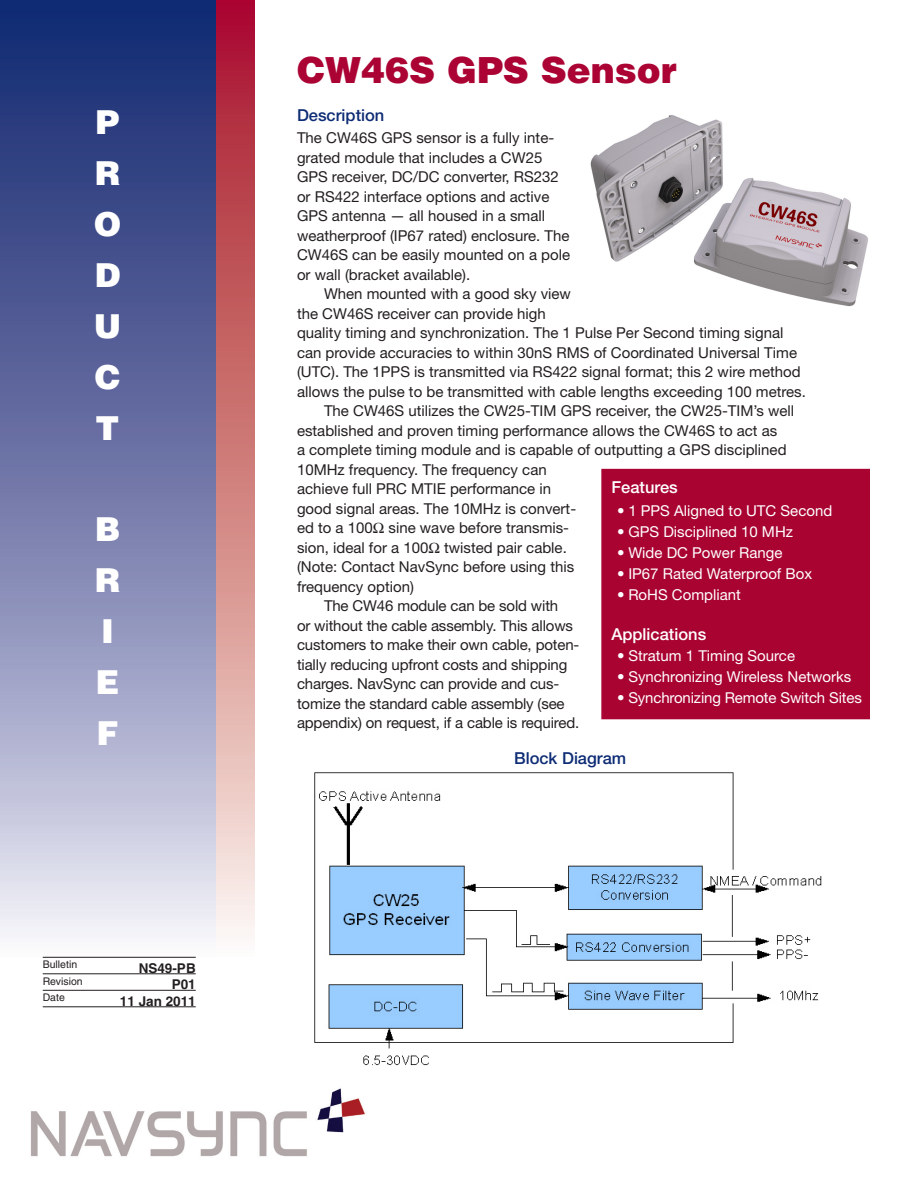
<style>
.page{position:relative;width:918px;height:1188px;background:#fff}
.page>*{position:absolute;margin:0;border:0;box-sizing:border-box;transform-origin:0 0}
.Headline{font:900 36px "Helvetica";color:#ab0333}
.Subhead_1{font:900 33px "Helvetica";color:#fff}
.Subhead_2_Centered{font:500 16.5px "Helvetica Neue";color:#0e2c75}
.Body_text{font:500 16.5px "Helvetica Neue";color:#fff}
.Subhead_2{font:500 16.5px "Helvetica Neue";color:#0e2c75}
.Subhead_2-2{font:500 16.5px "Helvetica Neue";color:#fff}
.Body_text-2{font:15px/19.5px "Helvetica Neue";color:#231f20}
.Body_text-3{font:15px "Helvetica Neue";color:#fff}
.ID_2{font:700 13.5px "Helvetica";color:#231f20}
.ID_1{font:10.5px "Helvetica";color:#231f20}
</style>
<div class="page">
<img style="left:0;top:0;width:216px;height:1008px">
<img style="left:216px;top:0;width:39px;height:935px">
<div style="left:601px;top:469px;width:269px;height:250px;background:#a90332"></div>
<hr style="left:43px;top:957px;width:153px;height:1px;background:#231f20">
<hr style="left:43px;top:974px;width:153px;height:1px;background:#231f20">
<hr style="left:43px;top:990px;width:153px;height:1px;background:#231f20">
<hr style="left:43px;top:1007px;width:153px;height:1px;background:#231f20">
<img style="left:590px;top:115px;width:278px;height:191px">
<img style="left:314px;top:772px;width:508px;height:294px">
<img style="left:31px;top:1088px;width:334px;height:69px">
<p class="Subhead_1" style="left:96px;top:101px;width:25px">P</p>
<p class="Subhead_1" style="left:95px;top:152px;width:27px">R</p>
<p class="Subhead_1" style="left:94px;top:203px;width:29px">O</p>
<p class="Subhead_1" style="left:95px;top:254px;width:27px">D</p>
<p class="Subhead_1" style="left:94px;top:304px;width:29px">U</p>
<p class="Subhead_1" style="left:95px;top:355px;width:27px">C</p>
<p class="Subhead_1" style="left:96px;top:406px;width:25px">T</p>
<p class="Subhead_1" style="left:95px;top:508px;width:27px">B</p>
<p class="Subhead_1" style="left:95px;top:559px;width:27px">R</p>
<p class="Subhead_1" style="left:101px;top:610px;width:14px">I</p>
<p class="Subhead_1" style="left:96px;top:660px;width:25px">E</p>
<p class="Subhead_1" style="left:97px;top:711px;width:24px">F</p>
<p class="ID_1" style="left:43px;top:959px;width:36px">Bulletin</p>
<p class="ID_2" style="left:139px;top:960px;width:59px">NS49-PB</p>
<p class="ID_1" style="left:43px;top:975px;width:41px">Revision</p>
<p class="ID_2" style="left:172px;top:976px;width:26px">P01</p>
<p class="ID_1" style="left:43px;top:992px;width:24px">Date</p>
<p class="ID_2" style="left:120px;top:993px;width:77px">11 Jan 2011</p>
<p class="Headline" style="left:297px;top:46px;width:381px">CW46S GPS Sensor</p>
<p class="Subhead_2" style="left:297px;top:105px;width:89px">Description</p>
<p class="Body_text-2" style="left:297px;top:128px;width:275px">The CW46S GPS sensor is a fully inte&shy;grated module that includes a CW25<br>GPS receiver, DC/DC converter, RS232 or RS422 interface options and active GPS antenna — all housed in a small weatherproof (IP67 rated) enclosure. The CW46S can be easily mounted on a pole or wall (bracket available).</p>
<p class="Body_text-2" style="left:297px;top:284px;width:510px;text-indent:27px">When mounted with a good sky view<br>the CW46S receiver can provide high<br>quality timing and synchronization. The 1 Pulse Per Second timing signal can provide accuracies to within 30nS RMS of Coordinated Universal Time (UTC). The 1PPS is transmitted via RS422 signal format; this 2 wire method allows the pulse to be transmitted with cable lengths exceeding 100 metres.</p>
<p class="Body_text-2" style="left:297px;top:401px;width:499px;text-indent:27px">The CW46S utilizes the CW25-TIM GPS receiver, the CW25-TIM’s well established and proven timing performance allows the CW46S to act as<br>a complete timing module and is capable of outputting a GPS disciplined 10MHz frequency. The frequency can<br>achieve full PRC MTIE performance in<br>good signal areas. The 10MHz is convert-<br>ed to a 100 sine wave before transmis-<br>sion, ideal for a 100 twisted pair cable.<br>(Note: Contact NavSync before using this<br>frequency option)</p>
<p class="Body_text-2" style="left:297px;top:596px;width:284px;text-indent:27px">The CW46 module can be sold with<br>or without the cable assembly. This allows customers to make their own cable, poten&shy;tially reducing upfront costs and shipping charges. NavSync can provide and cus&shy;tomize the standard cable assembly (see appendix) on request, if a cable is required.</p>
<p class="Subhead_2_Centered" style="left:514px;top:748px;width:114px">Block Diagram</p>
<p class="Subhead_2-2" style="left:611px;top:477px;width:68px">Features</p>
<p class="Body_text-3" style="left:617px;top:502px;width:217px">• 1 PPS Aligned to UTC Second</p>
<p class="Body_text-3" style="left:617px;top:523px;width:177px">• GPS Disciplined 10 MHz</p>
<p class="Body_text-3" style="left:617px;top:544px;width:167px">• Wide DC Power Range</p>
<p class="Body_text-3" style="left:617px;top:565px;width:197px">• IP67 Rated Waterproof Box</p>
<p class="Body_text-3" style="left:617px;top:586px;width:125px">• RoHS Compliant</p>
<p class="Body_text" style="left:611px;top:624px;width:96px">Applications</p>
<p class="Body_text-3" style="left:617px;top:647px;width:179px">• Stratum 1 Timing Source</p>
<p class="Body_text-3" style="left:617px;top:668px;width:236px">• Synchronizing Wireless Networks</p>
<p class="Body_text-3" style="left:617px;top:689px;width:246px">• Synchronizing Remote Switch Sites</p>
</div>
